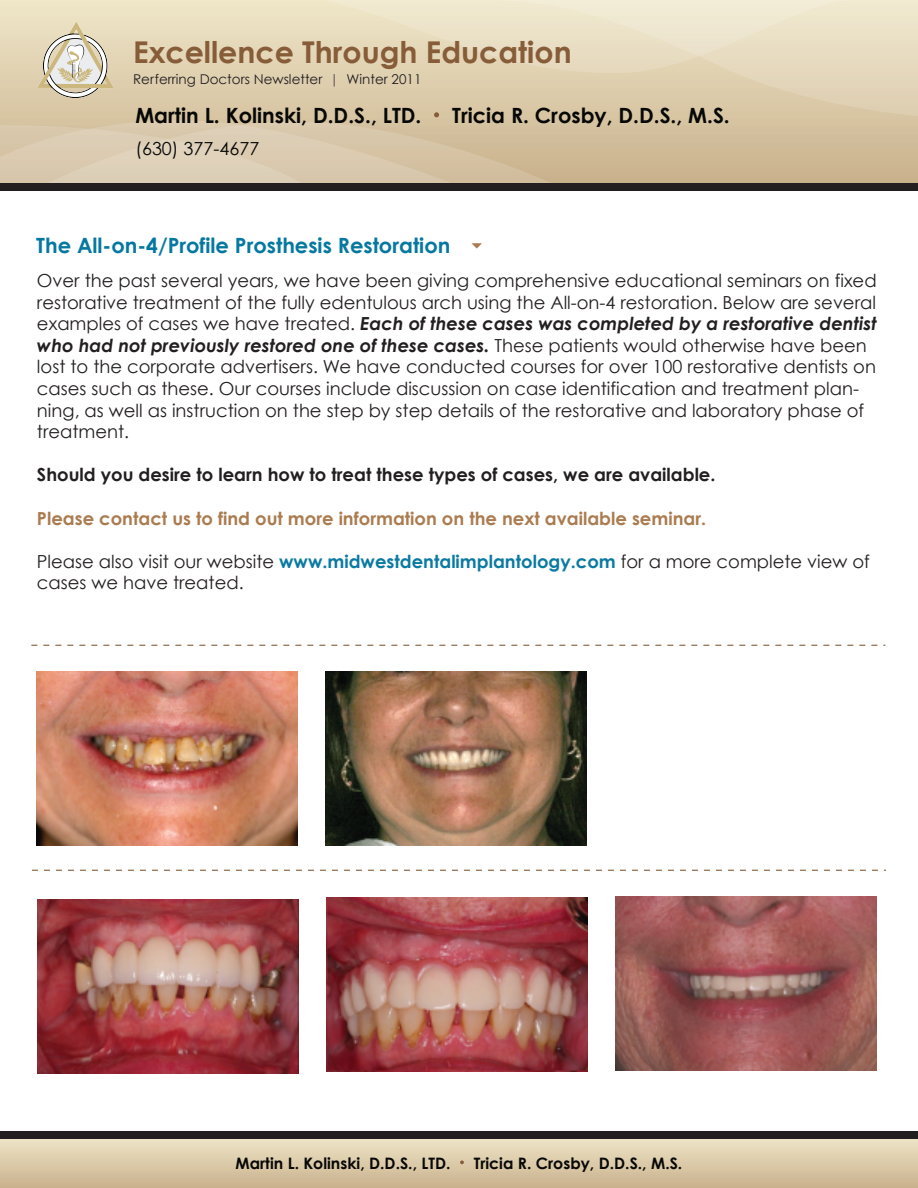
<style>
.page{position:relative;width:918px;height:1188px;background:#fff}
.page>*{position:absolute;margin:0;border:0;box-sizing:border-box;transform-origin:0 0}
.t1{font:700 30px "Century Gothic";color:#875d39}
.t2{font:700 21px "Century Gothic";color:#070805}
.t3{font:700 21px "Century Gothic";color:#0578a1}
.t4{font:18px/21.6px "Century Gothic";color:#231f20}
.t5{font:700 18px "Century Gothic";color:#231f20}
.t6{font:700 18px "Century Gothic";color:#aa7c50}
.t7{font:18px "Century Gothic";color:#070805}
.t8{font:700 15.75px "Century Gothic";color:#070805}
.t9{font:13.5px "Century Gothic";color:#231f20}
.s1{color:#584c4e}
.s2{font-weight:700;font-style:italic}
.s3{font-weight:700;color:#0a7aa3}
</style>
<div class="page">
<svg style="left:32px;top:870px;width:854px;height:1px"></svg>
<svg style="left:31px;top:645px;width:854px;height:1px"></svg>
<div style="left:0;top:0;width:918px;height:183px;background:linear-gradient(to bottom,#f0e7ca,#c9b08c)"></div>
<svg style="left:485px;top:0;width:433px;height:116px;background:#dfd0b2"></svg>
<svg style="left:323px;top:0;width:532px;height:73px;background:#eae0c5"></svg>
<div style="left:0;top:184px;width:918px;height:7px;background:#231f20"></div>
<svg style="left:0;top:1138px;width:918px;height:50px;background:#d7c6a6"></svg>
<div style="left:0;top:1131px;width:918px;height:7px;background:#231f20"></div>
<svg style="left:471px;top:243px;width:11px;height:6px"></svg>
<img style="left:38px;top:22px;width:76px;height:78px">
<svg style="left:0;top:112px;width:561px;height:72px;background:#d5c4a8"></svg>
<svg style="left:460px;top:1160px;width:4px;height:4px"></svg>
<img style="left:37px;top:672px;width:261px;height:174px">
<img style="left:326px;top:672px;width:261px;height:174px">
<img style="left:37px;top:899px;width:261px;height:174px">
<img style="left:327px;top:898px;width:261px;height:174px">
<img style="left:616px;top:896px;width:261px;height:174px">
<h1 class="t1" style="left:133px;top:33px;width:440px">Excellence Through Education</h1>
<p class="t2" style="left:135px;top:102px;width:288px">Martin L. Kolinski, D.D.S., LTD.</p>
<p class="t2" style="left:452px;top:102px;width:279px">Tricia R. Crosby, D.D.S., M.S.</p>
<p class="t9" style="left:133px;top:71px;width:290px">Rerferring Doctors Newsletter <span class="s1">|</span> Winter 2011</p>
<p class="t7" style="left:135px;top:137px;width:125px">(630) 377-4677</p>
<p class="t3" style="left:36px;top:232px;width:416px">The All-on-4/Profile Prosthesis Restoration</p>
<p class="t4" style="left:37px;top:269px;width:841px">Over the past several years, we have been giving comprehensive educational seminars on fixed restorative treatment of the fully edentulous arch using the All-on-4 restoration. Below are several examples of cases we have treated. <span class="s2">Each of these cases was completed by a restorative dentist who had not previously restored one of these cases.</span> These patients would otherwise have been lost to the corporate advertisers. We have conducted courses for over 100 restorative dentists on cases such as these. Our courses include discussion on case identification and treatment plan&shy;ning, as well as instruction on the step by step details of the restorative and laboratory phase of treatment.</p>
<p class="t5" style="left:37px;top:464px;width:680px">Should you desire to learn how to treat these types of cases, we are available.</p>
<p class="t6" style="left:37px;top:507px;width:671px">Please contact us to find out more information on the next available seminar.</p>
<p class="t4" style="left:37px;top:550px;width:834px">Please also visit our website <span class="s3">www.midwestdentalimplantology.com</span> for a more complete view of cases we have treated.</p>
<p class="t8" style="left:236px;top:1153px;width:216px">Martin L. Kolinski, D.D.S., LTD.</p>
<p class="t8" style="left:474px;top:1153px;width:210px">Tricia R. Crosby, D.D.S., M.S.</p>
</div>
